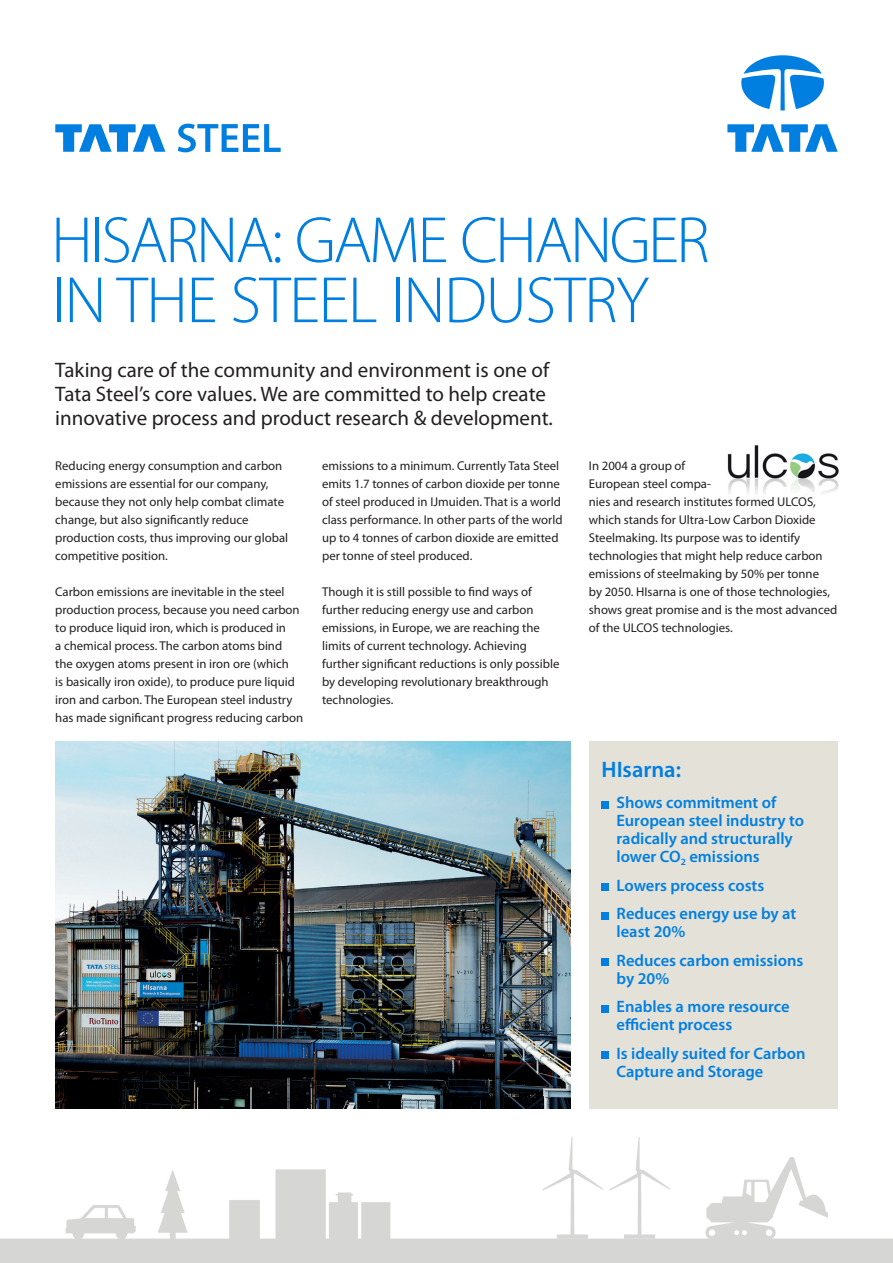
<style>
.page{position:relative;width:893px;height:1263px;background:#fff}
.page>*{position:absolute;margin:0;border:0;box-sizing:border-box;transform-origin:0 0}
.t1{font:300 66px "Myriad Pro";letter-spacing:-.04em;color:#007fe1}
.t2{font:300 66px "Myriad Pro";letter-spacing:-.02em;color:#007fe1}
.t3{font:600 22.5px "Myriad Pro";color:#007fe1}
.t4{font:21px/24px "Myriad Pro";color:#231f20}
.t5{font:600 16.5px "Myriad Pro";color:#007fe1}
.t6{font:12.75px/18px "Myriad Pro";color:#231f20}
</style>
<div class="page">
<img style="left:727px;top:445px;width:112px;height:49px">
<div style="left:589px;top:741px;width:249px;height:367px;background:#e3e1d8"></div>
<img style="left:55px;top:741px;width:516px;height:367px">
<img style="left:0;top:1137px;width:893px;height:126px">
<svg style="left:55px;top:124px;width:110px;height:28px"></svg>
<svg style="left:178px;top:124px;width:103px;height:28px"></svg>
<svg style="left:741px;top:55px;width:83px;height:55px"></svg>
<svg style="left:727px;top:124px;width:111px;height:28px"></svg>
<div style="left:602px;top:801px;width:7px;height:7px;background:#007fe1"></div>
<div style="left:602px;top:883px;width:7px;height:8px;background:#007fe1"></div>
<div style="left:602px;top:912px;width:7px;height:7px;background:#007fe1"></div>
<div style="left:602px;top:958px;width:7px;height:8px;background:#007fe1"></div>
<div style="left:602px;top:1005px;width:7px;height:7px;background:#007fe1"></div>
<div style="left:602px;top:1051px;width:7px;height:8px;background:#007fe1"></div>
<p class="t1" style="left:51px;top:204px;width:660px">HISARNA: GAME CHANGER</p>
<p class="t2" style="left:52px;top:264px;width:599px">IN THE STEEL INDUSTRY</p>
<p class="t4" style="left:55px;top:358px;width:499px">Taking care of the community and environment is one of<br>Tata Steel’s core values. We are committed to help create innovative process and product research &amp; development.</p>
<p class="t6" style="left:55px;top:457px;width:234px">Reducing energy consumption and carbon emissions are essential for our company, because they not only help combat climate change, but also significantly reduce production costs, thus improving our global competitive position.</p>
<p class="t6" style="left:55px;top:583px;width:249px">Carbon emissions are inevitable in the steel production process, because you need carbon to produce liquid iron, which is produced in<br>a chemical process. The carbon atoms bind<br>the oxygen atoms present in iron ore (which<br>is basically iron oxide), to produce pure liquid iron and carbon. The European steel industry has made significant progress reducing carbon</p>
<p class="t6" style="left:589px;top:457px;width:98px">In 2004 a group of</p>
<p class="t6" style="left:589px;top:475px;width:250px">European steel compa-<br>nies and research institutes formed ULCOS, which stands for Ultra-Low Carbon Dioxide Steelmaking. Its purpose was to identify technologies that might help reduce carbon emissions of steelmaking by 50% per tonne<br>by 2050. HIsarna is one of those technologies, shows great promise and is the most advanced of the ULCOS technologies.</p>
<p class="t6" style="left:322px;top:457px;width:242px">emissions to a minimum. Currently Tata Steel emits 1.7 tonnes of carbon dioxide per tonne of steel produced in IJmuiden. That is a world class performance. In other parts of the world up to 4 tonnes of carbon dioxide are emitted per tonne of steel produced.</p>
<p class="t6" style="left:322px;top:583px;width:239px">Though it is still possible to find ways of further reducing energy use and carbon emissions, in Europe, we are reaching the limits of current technology. Achieving further significant reductions is only possible by developing revolutionary breakthrough technologies.</p>
<p class="t3" style="left:602px;top:755px;width:81px">HIsarna:</p>
<p class="t5" style="left:617px;top:792px;width:161px">Shows commitment of</p>
<p class="t5" style="left:617px;top:810px;width:189px">European steel industry to</p>
<p class="t5" style="left:617px;top:828px;width:178px">radically and structurally</p>
<p class="t5" style="left:617px;top:846px;width:145px">lower CO<sub>2</sub> emissions</p>
<p class="t5" style="left:617px;top:875px;width:149px">Lowers process costs</p>
<p class="t5" style="left:617px;top:903px;width:181px">Reduces energy use by at</p>
<p class="t5" style="left:617px;top:921px;width:70px">least 20%</p>
<p class="t5" style="left:617px;top:950px;width:188px">Reduces carbon emissions</p>
<p class="t5" style="left:617px;top:968px;width:54px">by 20%</p>
<p class="t5" style="left:617px;top:996px;width:175px">Enables a more resource</p>
<p class="t5" style="left:617px;top:1014px;width:117px">efficient process</p>
<p class="t5" style="left:617px;top:1043px;width:191px">Is ideally suited for Carbon</p>
<p class="t5" style="left:617px;top:1061px;width:148px">Capture and Storage</p>
</div>
